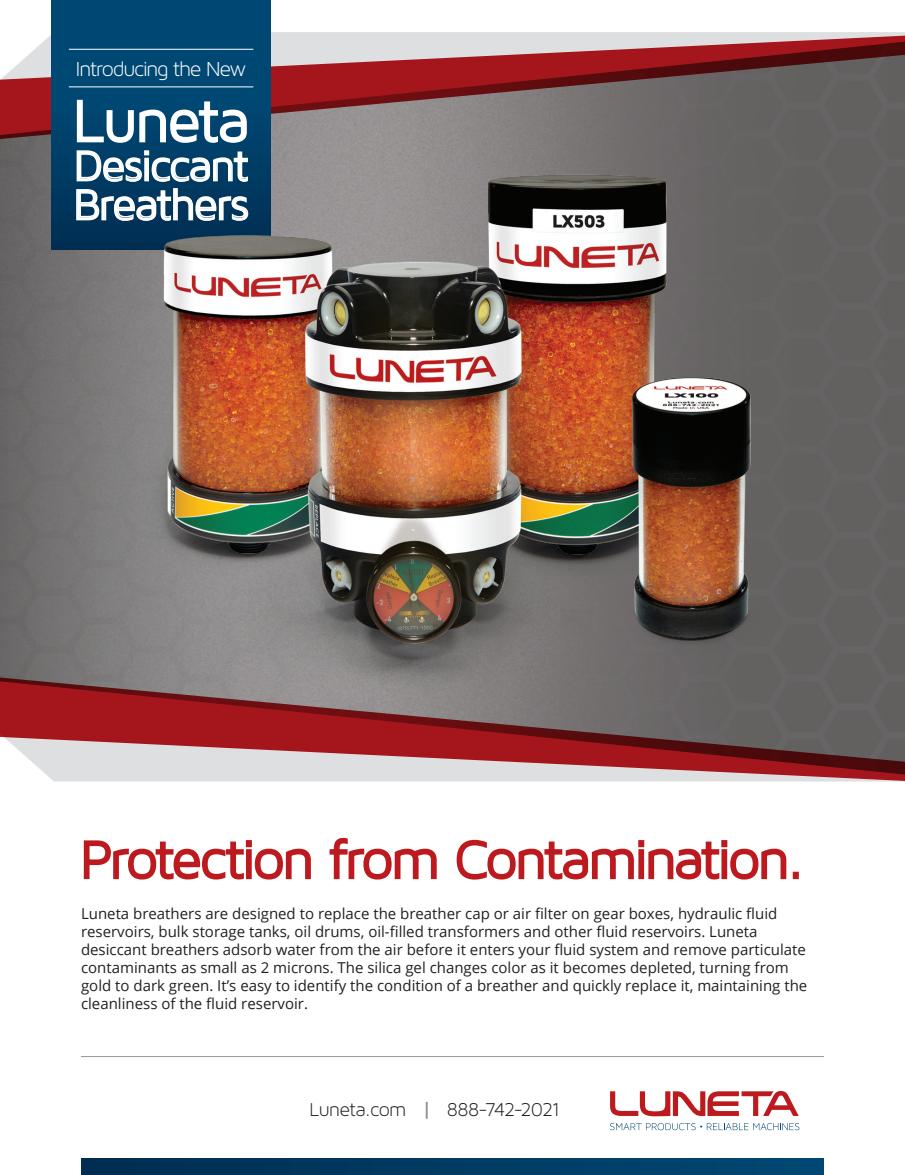
<style>
.page{position:relative;width:905px;height:1175px;background:#fff}
.page>*{position:absolute;margin:0;border:0;box-sizing:border-box;transform-origin:0 0}
.t1{font:61.5px "Maven Pro";letter-spacing:-.05em;color:#fff}
.t2{font:44.7px "Maven Pro";letter-spacing:-.045em;color:#fff}
.t3{font:44.25px "Maven Pro";letter-spacing:-.045em;color:#fff}
.t4{font:21.75px "Maven Pro Light 300";letter-spacing:-.055em;color:#fff}
.t5{font:19.95px "Maven Pro Light 300";letter-spacing:-.035em;color:#231f20}
.Text{font:15px/18px "Open Sans";color:#231f20}
</style>
<div class="page">
<svg style="left:610px;top:1091px;width:188px;height:25px"></svg>
<svg style="left:610px;top:1123px;width:189px;height:7px"></svg>
<svg style="left:426px;top:1102px;width:1px;height:16px"></svg>
<hr style="left:81px;top:1056px;width:743px;height:1px;background:#939598">
<svg style="left:83px;top:840px;width:161px;height:40px"></svg>
<div style="left:246px;top:840px;width:6px;height:7px;border:3px solid #bd1a1f"></div>
<div style="left:246px;top:849px;width:6px;height:30px;border:3px solid #bd1a1f"></div>
<svg style="left:254px;top:848px;width:57px;height:32px"></svg>
<svg style="left:329px;top:837px;width:108px;height:43px"></svg>
<svg style="left:456px;top:839px;width:178px;height:41px"></svg>
<div style="left:638px;top:840px;width:6px;height:7px;border:3px solid #bd1a1f"></div>
<div style="left:638px;top:849px;width:6px;height:30px;border:3px solid #bd1a1f"></div>
<svg style="left:648px;top:841px;width:72px;height:39px"></svg>
<div style="left:721px;top:840px;width:6px;height:7px;border:3px solid #bd1a1f"></div>
<div style="left:721px;top:849px;width:6px;height:30px;border:3px solid #bd1a1f"></div>
<svg style="left:730px;top:848px;width:57px;height:32px"></svg>
<div style="left:792px;top:871px;width:6px;height:8px;border:3px solid #bd1a1f"></div>
<svg style="left:42px;top:771px;width:862px;height:11px;background:#d8cbcc"></svg>
<div style="left:81px;top:1158px;width:743px;height:16px;background:linear-gradient(to right,#002d51,#004874)"></div>
<div style="left:52px;top:0;width:218px;height:249px;background:#004874"></div>
<img style="left:0;top:22px;width:904px;height:749px">
<p class="t4" style="left:76px;top:57px;width:172px">Introducing the New</p>
<p class="t1" style="left:72px;top:89px;width:179px">Luneta</p>
<p class="t3" style="left:74px;top:143px;width:177px">Desiccant</p>
<p class="t2" style="left:73px;top:181px;width:177px">Breathers</p>
<p class="Text" style="left:81px;top:904px;width:727px">Luneta breathers are designed to replace the breather cap or air filter on gear boxes, hydraulic fluid reservoirs, bulk storage tanks, oil drums, oil-filled transformers and other fluid reservoirs. Luneta desiccant breathers adsorb water from the air before it enters your fluid system and remove particulate contaminants as small as 2 microns. The silica gel changes color as it becomes depleted, turning from gold to dark green. It’s easy to identify the condition of a breather and quickly replace it, maintaining the cleanliness of the fluid reservoir.</p>
<p class="t5" style="left:309px;top:1098px;width:98px">Luneta.com</p>
<p class="t5" style="left:447px;top:1098px;width:115px">888-742-2021</p>
</div>
